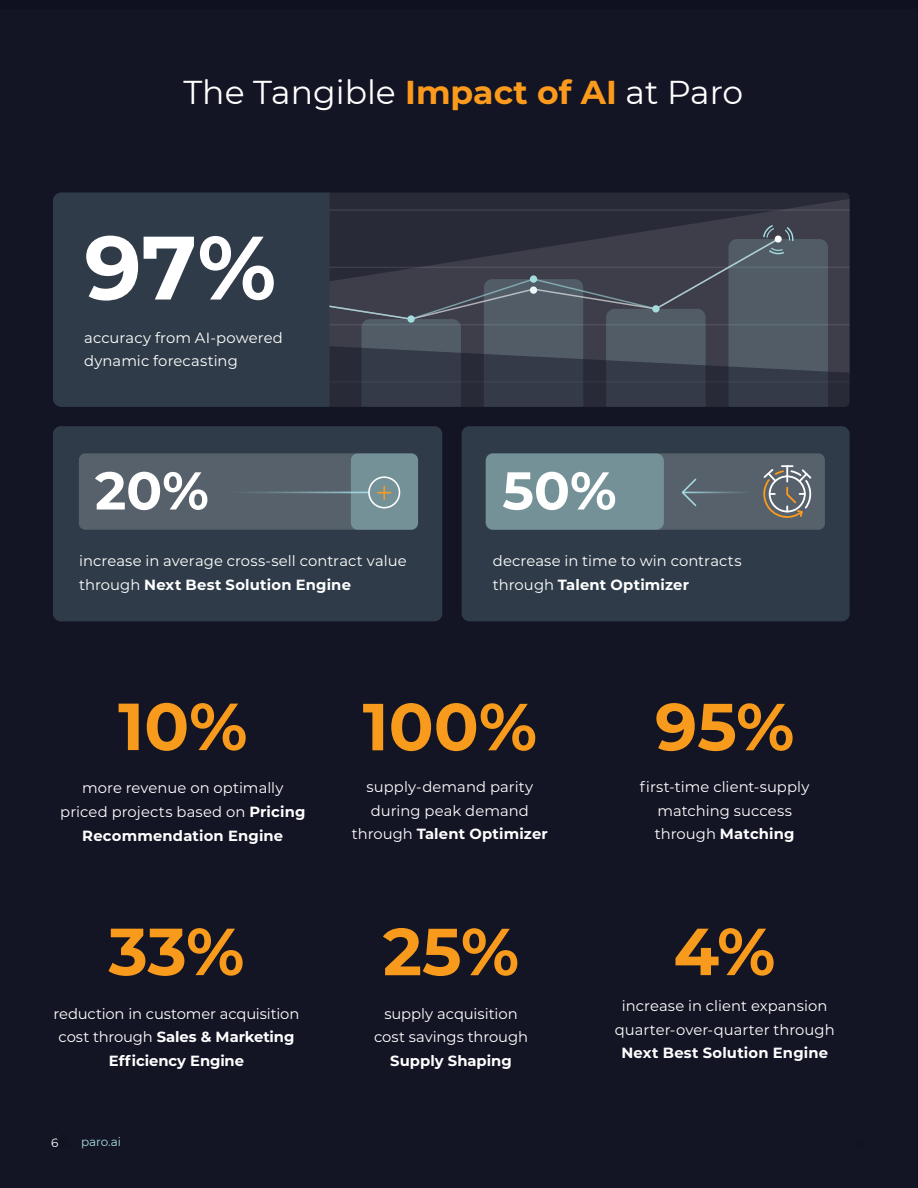
<style>
.page{position:relative;width:918px;height:1188px;background:#fff}
.page>*{position:absolute;margin:0;border:0;box-sizing:border-box;transform-origin:0 0}
.t1{font:700 89.85px "Montserrat";color:#fff}
.t2{font:700 66.45px "Montserrat";color:#f89a1c}
.t3{font:700 53.1px "Montserrat";color:#fff}
.t4{font:33px "Montserrat";color:#fff}
.t5{font:14.7px/23.5px "Montserrat";letter-spacing:.005em;color:#fff;text-align:center}
.t6{font:700 14.7px "Montserrat";letter-spacing:.01em;color:#fff}
.t7{font:12px "Montserrat";color:#a7dce0}
.t8{font:12px "Montserrat";color:#fff}
.s1{font-weight:700;color:#fb9a1d}
.s2{font-weight:700}
</style>
<div class="page">
<div style="left:0;top:9px;width:916px;height:1179px;background:#131424"></div>
<div style="left:53px;top:192px;width:276px;height:215px;background:#2f3b48"></div>
<div style="left:329px;top:192px;width:521px;height:215px;background:#292a38"></div>
<div style="left:329px;top:199px;width:521px;height:174px;background:linear-gradient(to right,#252634,#333441)"></div>
<hr style="left:329px;top:324px;width:521px;height:1px;background:#fff">
<hr style="left:329px;top:381px;width:521px;height:2px;background:#fff">
<hr style="left:329px;top:209px;width:521px;height:2px;background:#fff">
<hr style="left:329px;top:267px;width:521px;height:1px;background:#fff">
<svg style="left:329px;top:221px;width:499px;height:186px"></svg>
<div style="left:53px;top:426px;width:389px;height:195px;background:#2f3b48;border-radius:8px"></div>
<div style="left:462px;top:426px;width:388px;height:195px;background:#2f3b48;border-radius:8px"></div>
<div style="left:486px;top:453px;width:339px;height:77px;background:#57616b;border-radius:6px"></div>
<div style="left:79px;top:453px;width:339px;height:77px;background:#57616b;border-radius:6px"></div>
<div style="left:351px;top:453px;width:67px;height:77px;background:#759198;border-radius:7px"></div>
<div style="left:486px;top:453px;width:178px;height:77px;background:#759198;border-radius:8px"></div>
<svg style="left:681px;top:478px;width:17px;height:28px"></svg>
<hr style="left:683px;top:492px;width:70px;height:1px;background:#fff">
<hr style="left:224px;top:492px;width:145px;height:1px;background:#fff">
<svg style="left:378px;top:486px;width:13px;height:13px"></svg>
<div style="left:368px;top:476px;width:32px;height:32px;border:2px solid #fff;border-radius:50%"></div>
<svg style="left:763px;top:465px;width:49px;height:53px"></svg>
<h3 class="t4" style="left:183px;top:70px;width:561px">The Tangible <span class="s1">Impact of AI</span> at Paro</h3>
<h1 class="t1" style="left:84px;top:203px;width:193px">97%</h1>
<p class="t5" style="left:84px;top:325px;width:200px;text-align:left">accuracy from AI-powered dynamic forecasting</p>
<h3 class="t3" style="left:95px;top:452px;width:115px">20%</h3>
<h3 class="t3" style="left:502px;top:452px;width:116px">50%</h3>
<p class="t5" style="left:79px;top:549px;width:329px;text-align:left">increase in average cross-sell contract value through <span class="s2">Next Best Solution Engine</span></p>
<p class="t5" style="left:493px;top:549px;width:250px;text-align:left">decrease in time to win contracts through <span class="s2">Talent Optimizer</span></p>
<h2 class="t2" style="left:118px;top:679px;width:131px">10%</h2>
<p class="t5" style="left:60px;top:776px;width:247px">more revenue on optimally priced projects based on <span class="s2">Pricing<br>Recommendation Engine</span></p>
<h2 class="t2" style="left:109px;top:904px;width:137px">33%</h2>
<p class="t5" style="left:54px;top:1001px;width:247px">reduction in customer acquisition cost through <span class="s2">Sales &amp; Marketing<br>Efficiency Engine</span></p>
<p class="t8" style="left:51px;top:1134px;width:9px">6</p>
<p class="t7" style="left:81px;top:1133px;width:42px">paro.ai</p>
<h2 class="t2" style="left:363px;top:679px;width:176px">100%</h2>
<p class="t5" style="left:352px;top:774px;width:198px">supply-demand parity during peak demand through <span class="s2">Talent Optimizer</span></p>
<h2 class="t2" style="left:383px;top:904px;width:138px">25%</h2>
<p class="t5" style="left:374px;top:1001px;width:155px">supply acquisition cost savings through</p>
<p class="t6" style="left:390px;top:1050px;width:123px">Supply Shaping</p>
<h2 class="t2" style="left:655px;top:679px;width:141px">95%</h2>
<p class="t5" style="left:640px;top:774px;width:171px">first-time client-supply matching success through <span class="s2">Matching</span></p>
<h2 class="t2" style="left:673px;top:904px;width:103px">4%</h2>
<p class="t5" style="left:615px;top:994px;width:221px">increase in client expansion quarter-over-quarter through</p>
<p class="t6" style="left:621px;top:1043px;width:208px">Next Best Solution Engine</p>
</div>
